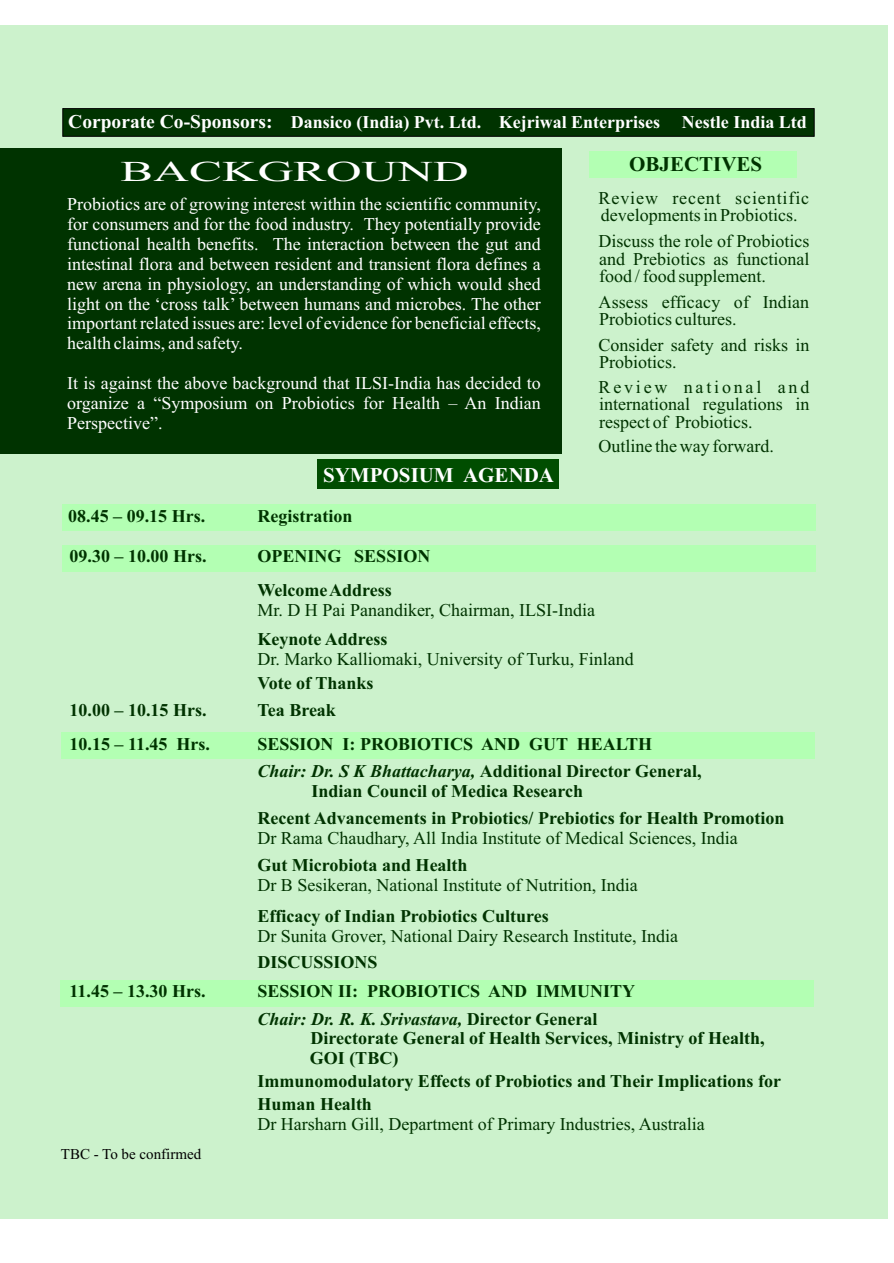
<style>
.page{position:relative;width:894px;height:1263px;background:#fff}
.page>*{position:absolute;margin:0;border:0;box-sizing:border-box;transform-origin:0 0}
.t1{font:28.8px "Times New Roman";color:#fff;scale:1.71 1}
.t2{font:700 21px "Times New Roman";color:#fff}
.t3{font:700 21px "Times New Roman";color:#030}
.t4{font:700 18px/26.7px "Times New Roman";color:#030}
.t5{font:18px/17.7px "Times New Roman";color:#030}
.t6{font:18px/20px "Times New Roman";color:#fff;text-align:justify}
.t7{font:700 18px "Times New Roman";color:#fff}
.t8{font:15px "Times New Roman";color:#000}
.s1{font-size:19.5px}
.s2{font-style:italic}
</style>
<div class="page">
<div style="left:0;top:25px;width:888px;height:1193px;background:#ccf2cc"></div>
<div style="left:0;top:149px;width:562px;height:305px;background:#030"></div>
<div style="left:589px;top:151px;width:207px;height:27px;background:#b3ffb3"></div>
<div style="left:62px;top:504px;width:754px;height:27px;background:#b3ffb3"></div>
<div style="left:317px;top:460px;width:242px;height:29px;background:#004d00"></div>
<div style="left:62px;top:545px;width:754px;height:27px;background:#b3ffb3"></div>
<div style="left:60px;top:980px;width:754px;height:26px;background:#b3ffb3"></div>
<div style="left:61px;top:732px;width:754px;height:26px;background:#b3ffb3"></div>
<div style="left:63px;top:108px;width:751px;height:28px;background:#030;border:1px solid #000"></div>
<p class="t7" style="left:68px;top:116px;width:740px"><span class="s1">Corporate Co-Sponsors:</span> Dansico (India) Pvt. Ltd. • Kejriwal Enterprises • Nestle India Ltd</p>
<h1 class="t1" style="left:121px;top:161px;width:205px">BACKGROUND</h1>
<p class="t3" style="left:629px;top:157px;width:135px">OBJECTIVES</p>
<p class="t5" style="left:599px;top:190px;width:212px">Review recent scientific developments in Probiotics.</p>
<p class="t5" style="left:599px;top:234px;width:212px;text-align:justify">Discuss the role of Probiotics and Prebiotics as functional food / food supplement.</p>
<p class="t5" style="left:599px;top:294px;width:212px">Assess efficacy of Indian<br>Probiotics cultures.</p>
<p class="t5" style="left:599px;top:337px;width:212px">Consider safety and risks in<br>Probiotics.</p>
<p class="t5" style="left:599px;top:379px;width:212px;text-align:justify">Review national and international regulations in respect of Probiotics.</p>
<p class="t5" style="left:599px;top:439px;width:177px">Outline the way forward.</p>
<p class="t2" style="left:323px;top:467px;width:233px">SYMPOSIUM AGENDA</p>
<p class="t4" style="left:68px;top:505px;width:138px">08.45 – 09.15 Hrs.</p>
<p class="t4" style="left:257px;top:505px;width:96px">Registration</p>
<p class="t4" style="left:70px;top:544px;width:138px">09.30 – 10.00 Hrs.</p>
<p class="t4" style="left:257px;top:541px;width:174px;line-height:34.5px">OPENING SESSION<br>Welcome Address</p>
<p class="t5" style="left:257px;top:603px;width:339px">Mr. D H Pai Panandiker, Chairman, ILSI-India</p>
<p class="t4" style="left:257px;top:627px;width:132px">Keynote Address</p>
<p class="t5" style="left:257px;top:652px;width:378px">Dr. Marko Kalliomaki, University of Turku, Finland</p>
<p class="t4" style="left:257px;top:672px;width:118px">Vote of Thanks</p>
<p class="t4" style="left:70px;top:699px;width:139px">10.00 – 10.15 Hrs.</p>
<p class="t4" style="left:257px;top:699px;width:80px">Tea Break</p>
<p class="t4" style="left:70px;top:732px;width:142px">10.15 – 11.45 Hrs.</p>
<p class="t4" style="left:257px;top:732px;width:446px">SESSION I: PROBIOTICS AND GUT HEALTH<br><span class="s2">Chair: Dr. S K Bhattacharya,</span> Additional Director General,</p>
<p class="t4" style="left:257px;top:780px;width:529px;text-indent:54px">Indian Council of Medica Research<br>Recent Advancements in Probiotics/ Prebiotics for Health Promotion</p>
<p class="t5" style="left:257px;top:831px;width:482px">Dr Rama Chaudhary, All India Institute of Medical Sciences, India</p>
<p class="t4" style="left:257px;top:853px;width:212px">Gut Microbiota and Health</p>
<p class="t5" style="left:257px;top:878px;width:382px">Dr B Sesikeran, National Institute of Nutrition, India</p>
<p class="t4" style="left:257px;top:904px;width:293px">Efficacy of Indian Probiotics Cultures</p>
<p class="t5" style="left:257px;top:929px;width:422px">Dr Sunita Grover, National Dairy Research Institute, India</p>
<p class="t4" style="left:257px;top:950px;width:122px">DISCUSSIONS</p>
<p class="t4" style="left:70px;top:980px;width:138px">11.45 – 13.30 Hrs.</p>
<p class="t4" style="left:257px;top:980px;width:379px;line-height:27.2px">SESSION II: PROBIOTICS AND IMMUNITY<br><span class="s2">Chair: Dr. R. K. Srivastava,</span> Director General</p>
<p class="t4" style="left:310px;top:1030px;width:456px;line-height:20px">Directorate General of Health Services, Ministry of Health,<br>GOI (TBC)</p>
<p class="t4" style="left:257px;top:1072px;width:525px;line-height:22.6px">Immunomodulatory Effects of Probiotics and Their Implications for<br>Human Health</p>
<p class="t5" style="left:257px;top:1117px;width:449px">Dr Harsharn Gill, Department of Primary Industries, Australia</p>
<p class="t8" style="left:61px;top:1148px;width:142px">TBC - To be confirmed</p>
<p class="t6" style="left:67px;top:196px;width:475px">Probiotics are of growing interest within the scientific community, for consumers and for the food industry. They potentially provide functional health benefits. The interaction between the gut and intestinal flora and between resident and transient flora defines a new arena in physiology, an understanding of which would shed light on the ‘cross talk’ between humans and microbes. The other important related issues are: level of evidence for beneficial effects, health claims, and safety.</p>
<p class="t6" style="left:67px;top:375px;width:475px">It is against the above background that ILSI-India has decided to organize a “Symposium on Probiotics for Health – An Indian Perspective”.</p>
</div>
